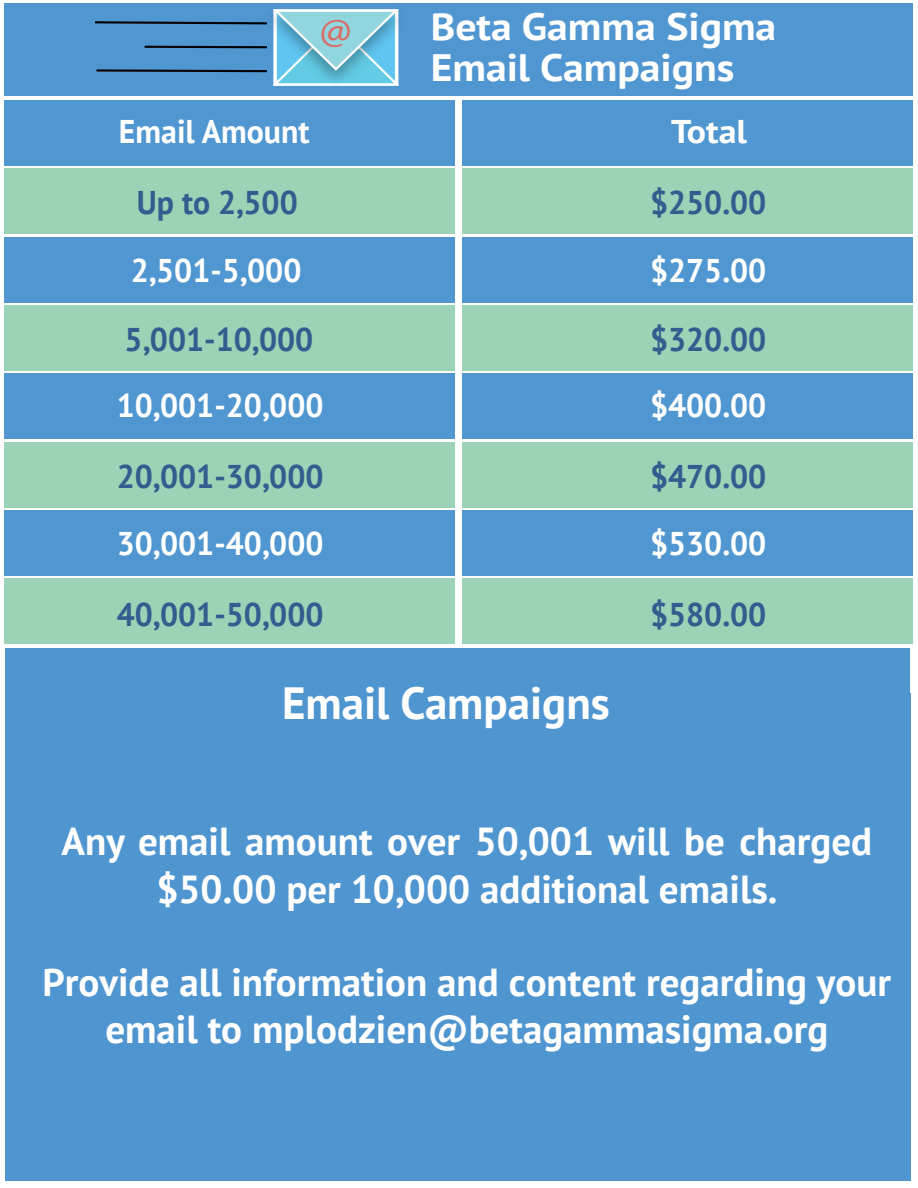
<style>
.page{position:relative;width:918px;height:1188px;background:#fff}
.page>*{position:absolute;margin:0;border:0;box-sizing:border-box;transform-origin:0 0}
.t1{font:700 45px "PT Sans";color:#fff}
.t2{font:39.3px "Myriad Pro";color:#dd6a61;scale:1.09 1}
.t3{font:700 39px/47.5px "PT Sans";color:#fff;text-align:center}
.t4{font:700 38.1px "PT Sans";color:#fff;scale:1.09 1}
.t5{font:700 32.85px "PT Sans";color:#2f5e8f}
.t6{font:700 32.85px "PT Sans";color:#fff}
.t7{font:700 32.85px "PT Sans";color:#fff;scale:1.1 1}
</style>
<div class="page">
<div style="left:4px;top:3px;width:909px;height:93px;background:#5096d1"></div>
<svg style="left:95px;top:9px;width:304px;height:77px"></svg>
<div style="left:4px;top:100px;width:451px;height:66px;background:#5096d1"></div>
<div style="left:4px;top:169px;width:451px;height:65px;background:#9ad3b6"></div>
<div style="left:4px;top:237px;width:451px;height:65px;background:#5096d1"></div>
<div style="left:4px;top:305px;width:451px;height:66px;background:#9ad3b6"></div>
<div style="left:4px;top:374px;width:451px;height:65px;background:#5096d1"></div>
<div style="left:4px;top:442px;width:451px;height:65px;background:#9ad3b6"></div>
<div style="left:4px;top:510px;width:451px;height:66px;background:#5096d1"></div>
<div style="left:4px;top:579px;width:451px;height:65px;background:#9ad3b6"></div>
<div style="left:463px;top:100px;width:450px;height:66px;background:#5096d1"></div>
<div style="left:463px;top:169px;width:450px;height:65px;background:#9ad3b6"></div>
<div style="left:463px;top:237px;width:450px;height:65px;background:#5096d1"></div>
<div style="left:463px;top:305px;width:450px;height:66px;background:#9ad3b6"></div>
<div style="left:463px;top:374px;width:450px;height:65px;background:#5096d1"></div>
<div style="left:463px;top:442px;width:450px;height:65px;background:#9ad3b6"></div>
<div style="left:463px;top:510px;width:450px;height:66px;background:#5096d1"></div>
<div style="left:463px;top:579px;width:450px;height:65px;background:#9ad3b6"></div>
<div style="left:5px;top:693px;width:906px;height:488px;background:#4f95d0"></div>
<div style="left:6px;top:648px;width:904px;height:84px;background:#4f95d0"></div>
<p class="t2" style="left:320px;top:5px;width:31px">@</p>
<p class="t4" style="left:431px;top:1px;width:319px">Beta Gamma Sigma</p>
<p class="t4" style="left:431px;top:42px;width:280px">Email Campaigns</p>
<p class="t6" style="left:119px;top:110px;width:192px">Email Amount</p>
<p class="t7" style="left:671px;top:110px;width:71px">Total</p>
<p class="t5" style="left:137px;top:181px;width:162px">Up to 2,500</p>
<p class="t5" style="left:650px;top:181px;width:118px">$250.00</p>
<p class="t6" style="left:131px;top:248px;width:172px">2,501-5,000</p>
<p class="t6" style="left:650px;top:248px;width:118px">$275.00</p>
<p class="t5" style="left:650px;top:318px;width:118px">$320.00</p>
<p class="t6" style="left:650px;top:384px;width:118px">$400.00</p>
<p class="t5" style="left:125px;top:318px;width:190px">5,001-10,000</p>
<p class="t6" style="left:117px;top:384px;width:208px">10,001-20,000</p>
<p class="t5" style="left:117px;top:455px;width:208px">20,001-30,000</p>
<p class="t6" style="left:117px;top:522px;width:208px">30,001-40,000</p>
<p class="t5" style="left:117px;top:592px;width:208px">40,001-50,000</p>
<p class="t1" style="left:282px;top:673px;width:329px">Email Campaigns</p>
<p class="t5" style="left:650px;top:455px;width:118px">$470.00</p>
<p class="t6" style="left:650px;top:522px;width:118px">$530.00</p>
<p class="t5" style="left:650px;top:592px;width:118px">$580.00</p>
<p class="t3" style="left:62px;top:817px;width:812px">Any email amount over 50,001 will be charged $50.00 per 10,000 additional emails.</p>
<p class="t3" style="left:43px;top:958px;width:850px;line-height:46.8px">Provide all information and content regarding your email to mplodzien@betagammasigma.org</p>
</div>
